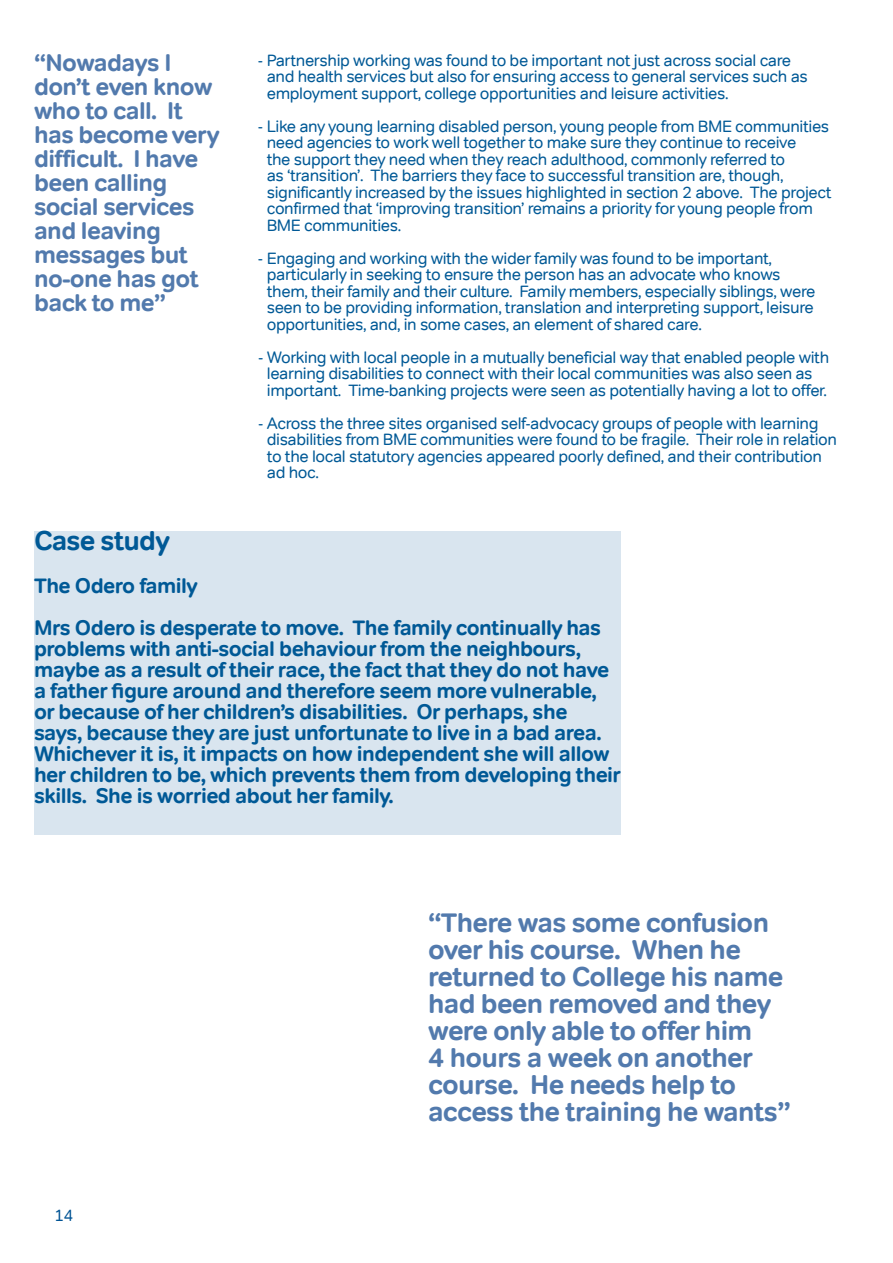
<style>
.page{position:relative;width:893px;height:1263px;background:#fff}
.page>*{position:absolute;margin:0;border:0;box-sizing:border-box;transform-origin:0 0}
.t1{font:700 27px/27px "Tondo";letter-spacing:-.025em;color:#527aad}
.t2{font:700 27px "Tondo";letter-spacing:-.025em;color:#005996}
.t3{font:700 24px/24px "Tondo";letter-spacing:-.025em;color:#527aad}
.t4{font:700 21px/21px "Tondo";letter-spacing:-.025em;color:#005996}
.t5{font:16.5px/16.5px "Tondo";letter-spacing:-.025em;color:#005996}
.t6{font:16.5px "Tondo";color:#005394}
</style>
<div class="page">
<div style="left:34px;top:531px;width:586px;height:304px;background:#d9e5ef"></div>
<h2 class="t3" style="left:34px;top:51px;width:187px">“Nowadays I don’t even know who to call. It has become very difficult. I have been calling social services and leaving messages but no-one has got back to me”</h2>
<p class="t5" style="left:267px;top:52px;width:543px;text-indent:-8px">- Partnership working was found to be important not just across social care and health services but also for ensuring access to general services such as employment support, college opportunities and leisure activities.</p>
<p class="t5" style="left:267px;top:118px;width:566px;text-indent:-8px">- Like any young learning disabled person, young people from BME communities need agencies to work well together to make sure they continue to receive<br>the support they need when they reach adulthood, commonly referred to<br>as ‘transition’. The barriers they face to successful transition are, though, significantly increased by the issues highlighted in section 2 above. The project confirmed that ‘improving transition’ remains a priority for young people from BME communities.</p>
<p class="t5" style="left:267px;top:250px;width:550px;text-indent:-9px">- Engaging and working with the wider family was found to be important, particularly in seeking to ensure the person has an advocate who knows them, their family and their culture. Family members, especially siblings, were seen to be providing information, translation and interpreting support, leisure opportunities, and, in some cases, an element of shared care.</p>
<p class="t5" style="left:258px;top:349px;width:572px;text-align:center">- Working with local people in a mutually beneficial way that enabled people with learning disabilities to connect with their local communities was also seen as important. Time-banking projects were seen as potentially having a lot to offer.</p>
<p class="t5" style="left:267px;top:415px;width:572px;text-indent:-9px">- Across the three sites organised self-advocacy groups of people with learning disabilities from BME communities were found to be fragile. Their role in relation to the local statutory agencies appeared poorly defined, and their contribution ad hoc.</p>
<h1 class="t2" style="left:34px;top:524px;width:138px">Case study</h1>
<p class="t4" style="left:34px;top:564px;width:569px;line-height:42px">The Odero family<br>Mrs Odero is desperate to move. The family continually has</p>
<p class="t4" style="left:34px;top:638px;width:588px">problems with anti-social behaviour from the neighbours, maybe as a result of their race, the fact that they do not have a father figure around and therefore seem more vulnerable, or because of her children’s disabilities. Or perhaps, she says, because they are just unfortunate to live in a bad area.<br>Whichever it is, it impacts on how independent she will allow her children to be, which prevents them from developing their skills. She is worried about her family.</p>
<p class="t6" style="left:54px;top:1205px;width:21px">14</p>
<h1 class="t1" style="left:428px;top:909px;width:364px">“There was some confusion over his course. When he returned to College his name had been removed and they were only able to offer him<br>4 hours a week on another course. He needs help to access the training he wants”</h1>
</div>
